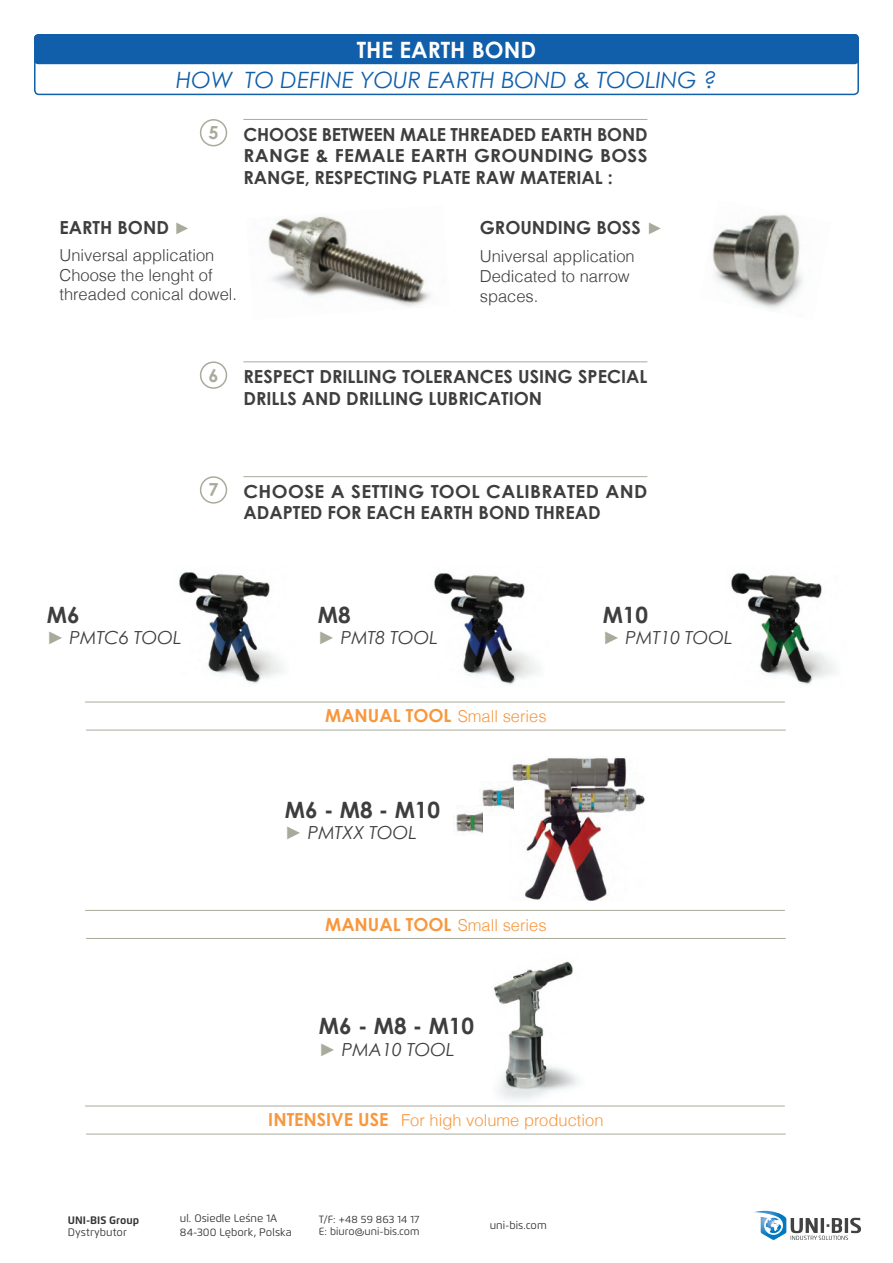
<style>
.page{position:relative;width:893px;height:1263px;background:#fff}
.page>*{position:absolute;margin:0;border:0;box-sizing:border-box;transform-origin:0 0}
.t1{font:italic 22.5px "Century Gothic";color:#115fab}
.t2{font:700 22.5px "Century Gothic";color:#3e3e3f}
.t3{font:700 22.5px "Century Gothic";color:#fff}
.t4{font:700 18px/21.6px "Century Gothic";color:#3e3e3f;text-align:justify}
.t5{font:700 18px/21.6px "Century Gothic";letter-spacing:.02em;color:#3e3e3f;scale:1.05 1}
.t6{font:italic 18px "Century Gothic";color:#3e3e3f}
.t7{font:700 18px "Century Gothic";color:#a9aa9b}
.t8{font:300 16.5px/19.8px "Helvetica LT";color:#3e3e3f}
.t9{font:300 16.5px "Helvetica LT";color:#f7983f}
.t10{font:10.8px/13px "Flexo";color:#333}
.t11{font:700 10.8px "Flexo";color:#333}
.t12{font:10.5px "Flexo";color:#333}
.s1{font-size:16.5px;color:#a9aa9b}
.s2{font-weight:700;font-style:normal;color:#a9aa9b}
.s3{font-family:"Century Gothic";font-weight:700;font-size:18px}
</style>
<div class="page">
<img style="left:491px;top:961px;width:97px;height:145px">
<div style="left:34px;top:34px;width:825px;height:30px;background:#115fab;border-radius:4px"></div>
<div style="left:34px;top:34px;width:825px;height:61px;border:2px solid #115fab;border-radius:4px"></div>
<img style="left:712px;top:214px;width:91px;height:95px">
<img style="left:268px;top:216px;width:163px;height:91px">
<img style="left:179px;top:572px;width:104px;height:112px">
<img style="left:731px;top:573px;width:104px;height:112px">
<img style="left:434px;top:573px;width:105px;height:112px">
<div style="left:200px;top:119px;width:27px;height:27px;border:2px solid #a9aa9b;border-radius:50%"></div>
<div style="left:200px;top:361px;width:27px;height:28px;border:2px solid #a9aa9b;border-radius:50%"></div>
<div style="left:200px;top:476px;width:27px;height:28px;border:2px solid #a9aa9b;border-radius:50%"></div>
<hr style="left:243px;top:119px;width:404px;height:1px;background:#a9aa9b">
<hr style="left:243px;top:361px;width:404px;height:1px;background:#a9aa9b">
<hr style="left:243px;top:476px;width:404px;height:1px;background:#a9aa9b">
<hr style="left:86px;top:730px;width:699px;height:1px;background:#a9aa9b">
<hr style="left:86px;top:1134px;width:699px;height:1px;background:#a9aa9b">
<hr style="left:85px;top:702px;width:699px;height:1px;background:#a9aa9b">
<hr style="left:85px;top:1106px;width:699px;height:1px;background:#a9aa9b">
<hr style="left:86px;top:938px;width:699px;height:1px;background:#a9aa9b">
<hr style="left:85px;top:910px;width:699px;height:1px;background:#a9aa9b">
<img style="left:512px;top:758px;width:133px;height:142px">
<img style="left:482px;top:781px;width:31px;height:34px">
<img style="left:453px;top:806px;width:30px;height:28px">
<svg style="left:754px;top:1211px;width:107px;height:29px"></svg>
<p class="t3" style="left:357px;top:32px;width:181px">THE EARTH BOND</p>
<p class="t1" style="left:176px;top:64px;width:542px">HOW TO DEFINE YOUR EARTH BOND &amp; TOOLING ?</p>
<p class="t7" style="left:208px;top:119px;width:12px">5</p>
<p class="t4" style="left:243px;top:122px;width:406px">CHOOSE BETWEEN MALE THREADED EARTH BOND RANGE &amp; FEMALE EARTH GROUNDING BOSS RANGE, RESPECTING PLATE RAW MATERIAL :</p>
<p class="t4" style="left:60px;top:216px;width:132px">EARTH BOND <span class="s1">►</span></p>
<p class="t8" style="left:60px;top:245px;width:179px">Universal application<br>Choose the lenght of threaded conical dowel.</p>
<p class="t4" style="left:480px;top:216px;width:185px">GROUNDING BOSS <span class="s1">►</span></p>
<p class="t8" style="left:480px;top:246px;width:156px">Universal application<br>Dedicated to narrow spaces.</p>
<p class="t7" style="left:208px;top:361px;width:12px">6</p>
<p class="t4" style="left:243px;top:365px;width:406px">RESPECT DRILLING TOLERANCES USING SPECIAL<br>DRILLS AND DRILLING LUBRICATION</p>
<p class="t7" style="left:208px;top:476px;width:12px">7</p>
<p class="t5" style="left:243px;top:480px;width:386px">CHOOSE A SETTING TOOL CALIBRATED AND<br>ADAPTED FOR EACH EARTH BOND THREAD</p>
<p class="t2" style="left:47px;top:598px;width:34px">M6</p>
<p class="t6" style="left:47px;top:625px;width:136px"><span class="s2">►</span> PMTC6 TOOL</p>
<p class="t2" style="left:318px;top:598px;width:34px">M8</p>
<p class="t6" style="left:318px;top:625px;width:121px"><span class="s2">►</span> PMT8 TOOL</p>
<p class="t9" style="left:325px;top:706px;width:223px"><span class="s3">MANUAL TOOL</span> Small series</p>
<p class="t2" style="left:285px;top:792px;width:157px">M6 - M8 - M10</p>
<p class="t6" style="left:285px;top:820px;width:133px"><span class="s2">►</span> PMTXX TOOL</p>
<p class="t9" style="left:325px;top:915px;width:223px"><span class="s3">MANUAL TOOL</span> Small series</p>
<p class="t2" style="left:319px;top:1009px;width:157px">M6 - M8 - M10</p>
<p class="t6" style="left:319px;top:1036px;width:137px"><span class="s2">►</span> PMA10 TOOL</p>
<p class="t2" style="left:603px;top:598px;width:47px">M10</p>
<p class="t6" style="left:603px;top:625px;width:131px"><span class="s2">►</span> PMT10 TOOL</p>
<p class="t9" style="left:268px;top:1110px;width:337px"><span class="s3">INTENSIVE USE</span> For high volume production</p>
<p class="t10" style="left:180px;top:1213px;width:113px">ul. Osiedle Leśne 1A<br>84-300 Lębork, Polska</p>
<p class="t10" style="left:490px;top:1219px;width:59px">uni-bis.com</p>
<p class="t11" style="left:68px;top:1215px;width:73px">UNI-BIS Group</p>
<p class="t12" style="left:319px;top:1214px;width:102px">T/F: +48 59 863 14 17</p>
<p class="t10" style="left:68px;top:1226px;width:61px">Dystrybutor</p>
<p class="t12" style="left:319px;top:1227px;width:102px">E: biuro@uni-bis.com</p>
</div>
